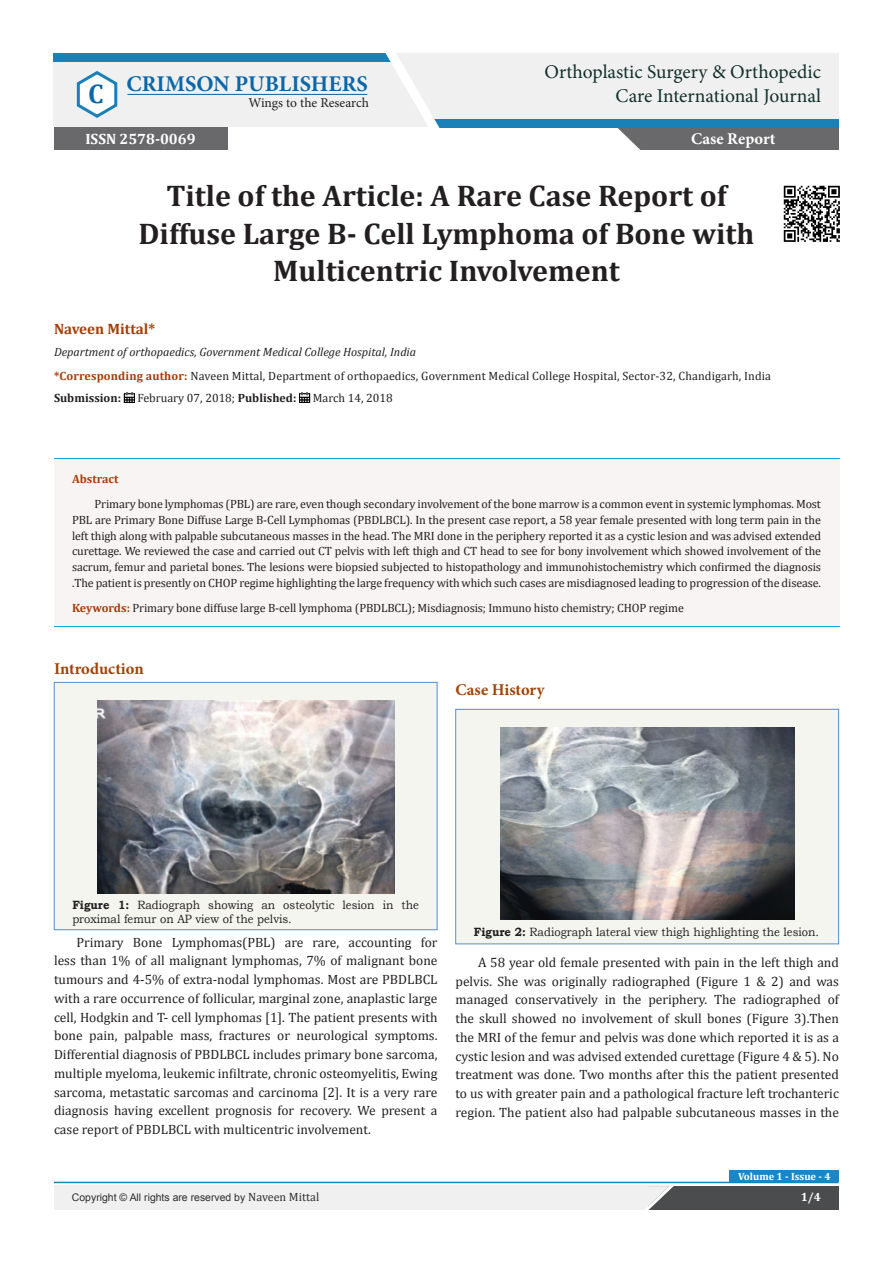
<style>
.page{position:relative;width:893px;height:1263px;background:#fff}
.page>*{position:absolute;margin:0;border:0;box-sizing:border-box;transform-origin:0 0}
.t1{font:700 30px "Cambria";color:#231f20}
.t2{font:700 27px "Cambria";color:#0b67a8}
.t3{font:700 22.5px "Minion Pro";color:#0b67a8}
.t4{font:19.5px "Minion Pro";color:#12302b}
.t5{font:700 16.5px "Minion Pro";letter-spacing:-.005em;color:#a14307}
.t6{font:700 16.5px "Minion Pro";letter-spacing:.005em;color:#fff}
.t7{font:700 15px "Cambria";color:#a73d07}
.t8{font:700 15px "Cambria";color:#fff}
.t9{font:13.5px/18.8px "Cambria";color:#231f20;text-align:justify}
.t10{font:13.5px "Minion Pro";color:#231f20}
.t11{font:12px/15.8px "Cambria";letter-spacing:-.01em;color:#231f20;text-align:justify}
.t12{font:12px/14.4px "Bookman Old Style";color:#231f20;scale:.93 1}
.t13{font:12px "Cambria";letter-spacing:.01em;color:#231f20}
.t14{font:italic 12px "Cambria";color:#231f20}
.t15{font:700 12px "Cambria";color:#231f20}
.t16{font:700 12px "Cambria";color:#a73d07}
.t17{font:700 12px "Cambria";color:#fff}
.t18{font:10.5px "Arial";color:#312f30}
.t19{font:700 10.5px "Cambria";color:#fff}
.s1{font-weight:700;color:#a73d07}
.s2{font-weight:700}
.s3{font-family:"Cambria";font-size:12px}
</style>
<div class="page">
<svg style="left:124px;top:392px;width:11px;height:11px"></svg>
<svg style="left:299px;top:392px;width:11px;height:11px"></svg>
<div style="left:54px;top:682px;width:383px;height:248px;background:#f5f5f0"></div>
<div style="left:54px;top:682px;width:383px;height:248px;border:1px solid #548dd4"></div>
<img style="left:97px;top:700px;width:297px;height:193px">
<div style="left:456px;top:709px;width:383px;height:235px;background:#f5f5f0"></div>
<div style="left:455px;top:709px;width:384px;height:235px;border:1px solid #548dd4"></div>
<img style="left:500px;top:727px;width:294px;height:192px">
<div style="left:615px;top:127px;width:224px;height:23px;background:#69696c"></div>
<svg style="left:615px;top:128px;width:25px;height:22px"></svg>
<div style="left:647px;top:1186px;width:192px;height:23px;background:#4b4c4d"></div>
<div style="left:54px;top:1186px;width:593px;height:23px;background:#f0f0f0"></div>
<svg style="left:639px;top:1181px;width:41px;height:29px"></svg>
<hr style="left:54px;top:1185px;width:615px;height:1px;background:#f0f0f0">
<hr style="left:54px;top:1182px;width:784px;height:1px;background:#0b88c4">
<div style="left:730px;top:1170px;width:109px;height:12px;background:#1b86c6"></div>
<div style="left:54px;top:458px;width:785px;height:169px;background:#f7f4f3"></div>
<hr style="left:54px;top:458px;width:785px;height:1px;background:#08aadb">
<hr style="left:54px;top:626px;width:785px;height:1px;background:#08aadb">
<img style="left:783px;top:185px;width:57px;height:57px">
<div style="left:54px;top:54px;width:785px;height:73px;background:#f0f0f0"></div>
<svg style="left:76px;top:71px;width:42px;height:47px"></svg>
<hr style="left:127px;top:94px;width:240px;height:1px;background:#0b67a8">
<div style="left:430px;top:119px;width:409px;height:9px;background:#1981b8"></div>
<div style="left:54px;top:54px;width:338px;height:8px;background:#1981b8"></div>
<svg style="left:344px;top:53px;width:111px;height:75px"></svg>
<div style="left:54px;top:127px;width:173px;height:23px;background:#69696c"></div>
<p class="t4" style="left:544px;top:59px;width:278px">Orthoplastic Surgery &amp; Orthopedic</p>
<p class="t3" style="left:126px;top:68px;width:243px">CRIMSON PUBLISHERS</p>
<p class="t10" style="left:248px;top:94px;width:122px">Wings to the Research</p>
<p class="t8" style="left:85px;top:129px;width:112px">ISSN 2578-0069</p>
<p class="t2" style="left:88px;top:74px;width:17px">C</p>
<p class="t4" style="left:616px;top:82px;width:207px">Care International Journal</p>
<p class="t6" style="left:691px;top:127px;width:86px">Case Report</p>
<p class="t1" style="left:166px;top:175px;width:562px">Title of the Article: A Rare Case Report of</p>
<p class="t1" style="left:138px;top:212px;width:618px">Diffuse Large B- Cell Lymphoma of Bone with</p>
<p class="t1" style="left:273px;top:250px;width:348px">Multicentric Involvement</p>
<p class="t7" style="left:54px;top:318px;width:103px">Naveen Mittal*</p>
<p class="t14" style="left:54px;top:343px;width:364px">Department of orthopaedics, Government Medical College Hospital, India</p>
<p class="t13" style="left:54px;top:368px;width:719px"><span class="s1">*Corresponding author:</span> Naveen Mittal, Department of orthopaedics, Government Medical College Hospital, Sector-32, Chandigarh, India</p>
<p class="t15" style="left:54px;top:389px;width:69px">Submission:</p>
<p class="t11" style="left:137px;top:390px;width:160px">February 07, 2018; <span class="s2">Published:</span></p>
<p class="t11" style="left:313px;top:390px;width:81px">March 14, 2018</p>
<p class="t16" style="left:72px;top:471px;width:48px">Abstract</p>
<p class="t11" style="left:72px;top:496px;width:751px;text-indent:22px">Primary bone lymphomas (PBL) are rare, even though secondary involvement of the bone marrow is a common event in systemic lymphomas. Most PBL are Primary Bone Diffuse Large B-Cell Lymphomas (PBDLBCL). In the present case report, a 58 year female presented with long term pain in the left thigh along with palpable subcutaneous masses in the head. The MRI done in the periphery reported it as a cystic lesion and was advised extended curettage. We reviewed the case and carried out CT pelvis with left thigh and CT head to see for bony involvement which showed involvement of the sacrum, femur and parietal bones. The lesions were biopsied subjected to histopathology and immunohistochemistry which confirmed the diagnosis .The patient is presently on CHOP regime highlighting the large frequency with which such cases are misdiagnosed leading to progression of the disease.</p>
<p class="t11" style="left:72px;top:600px;width:613px"><span class="s1">Keywords:</span> Primary bone diffuse large B-cell lymphoma (PBDLBCL); Misdiagnosis; Immuno histo chemistry; CHOP regime</p>
<p class="t5" style="left:54px;top:657px;width:91px">Introduction</p>
<p class="t5" style="left:455px;top:678px;width:90px">Case History</p>
<p class="t12" style="left:72px;top:897px;width:374px"><span class="s2">Figure 1:</span> Radiograph showing an osteolytic lesion in the proximal femur on AP view of the pelvis.</p>
<p class="t9" style="left:54px;top:932px;width:385px;text-indent:22px">Primary Bone Lymphomas(PBL) are rare, accounting for less than 1% of all malignant lymphomas, 7% of malignant bone tumours and 4-5% of extra-nodal lymphomas. Most are PBDLBCL with a rare occurrence of follicular, marginal zone, anaplastic large cell, Hodgkin and T- cell lymphomas [1]. The patient presents with bone pain, palpable mass, fractures or neurological symptoms.<br>Differential diagnosis of PBDLBCL includes primary bone sarcoma, multiple myeloma, leukemic infiltrate, chronic osteomyelitis, Ewing sarcoma, metastatic sarcomas and carcinoma [2]. It is a very rare diagnosis having excellent prognosis for recovery. We present a case report of PBDLBCL with multicentric involvement.</p>
<p class="t12" style="left:474px;top:924px;width:373px"><span class="s2">Figure 2:</span> Radiograph lateral view thigh highlighting the lesion.</p>
<p class="t9" style="left:455px;top:953px;width:385px;text-indent:22px">A 58 year old female presented with pain in the left thigh and pelvis. She was originally radiographed (Figure 1 &amp; 2) and was managed conservatively in the periphery. The radiographed of the skull showed no involvement of skull bones (Figure 3).Then the MRI of the femur and pelvis was done which reported it is as a cystic lesion and was advised extended curettage (Figure 4 &amp; 5). No treatment was done. Two months after this the patient presented to us with greater pain and a pathological fracture left trochanteric region. The patient also had palpable subcutaneous masses in the</p>
<p class="t19" style="left:738px;top:1169px;width:94px">Volume 1 - Issue - 4</p>
<p class="t18" style="left:72px;top:1191px;width:249px">Copyright © All rights are reserved by <span class="s3">Naveen Mittal</span></p>
<p class="t17" style="left:801px;top:1189px;width:22px">1/4</p>
</div>
